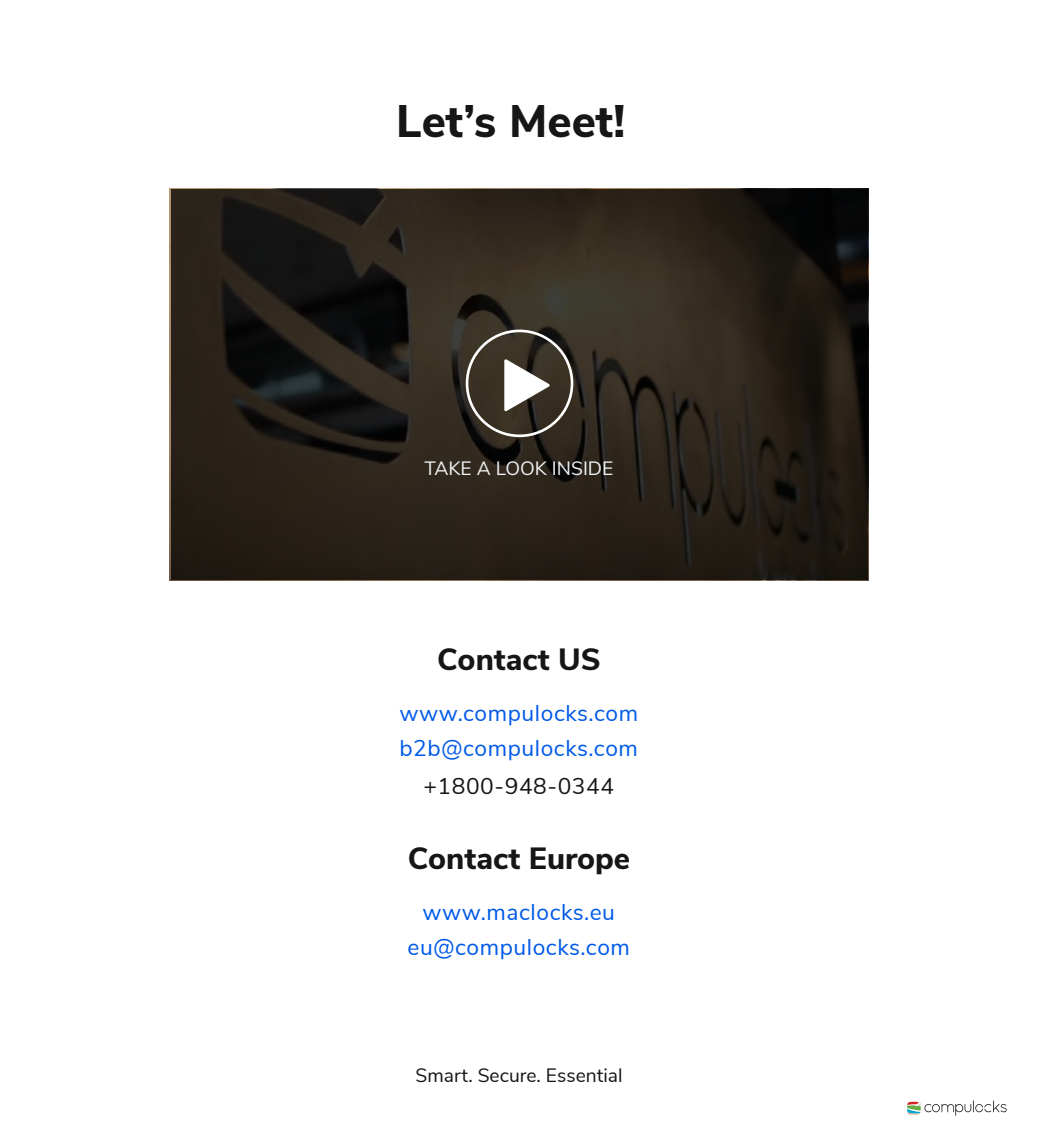
<style>
.page{position:relative;width:1038px;height:1138px;background:#fff}
.page>*{position:absolute;margin:0;border:0;box-sizing:border-box;transform-origin:0 0}
.t1{font:800 45.5px "Nunito Sans";letter-spacing:-.005em;color:#161616}
.t2{font:800 30.62px "Nunito Sans";color:#161616}
.t3{font:22.75px/35.2px "Nunito Sans";letter-spacing:.025em;color:#005ae8;text-align:center}
.t4{font:22.75px "Nunito Sans";letter-spacing:.025em;color:#161616}
.t5{font:19.25px "Nunito Sans";color:#161616}
.t6{font:19.25px "Nunito Sans";color:#f0f1f3}
</style>
<div class="page">
<svg style="left:907px;top:1100px;width:99px;height:15px"></svg>
<svg style="left:171px;top:189px;width:696px;height:391px"></svg>
<div style="left:465px;top:329px;width:108px;height:108px;border:3px solid #fff;border-radius:50%"></div>
<svg style="left:504px;top:359px;width:46px;height:52px"></svg>
<h1 class="t1" style="left:396px;top:88px;width:230px">Let’s Meet!</h1>
<p class="t6" style="left:424px;top:454px;width:190px">TAKE A LOOK INSIDE</p>
<h2 class="t2" style="left:437px;top:637px;width:165px">Contact US</h2>
<p class="t3" style="left:399px;top:693px;width:240px;text-align:left">www.compulocks.com b2b@compulocks.com</p>
<p class="t4" style="left:423px;top:769px;width:192px">+1800-948-0344</p>
<h2 class="t2" style="left:408px;top:836px;width:224px">Contact Europe</h2>
<p class="t3" style="left:407px;top:893px;width:224px">www.maclocks.eu eu@compulocks.com</p>
<p class="t5" style="left:415px;top:1061px;width:208px">Smart. Secure. Essential</p>
</div>
